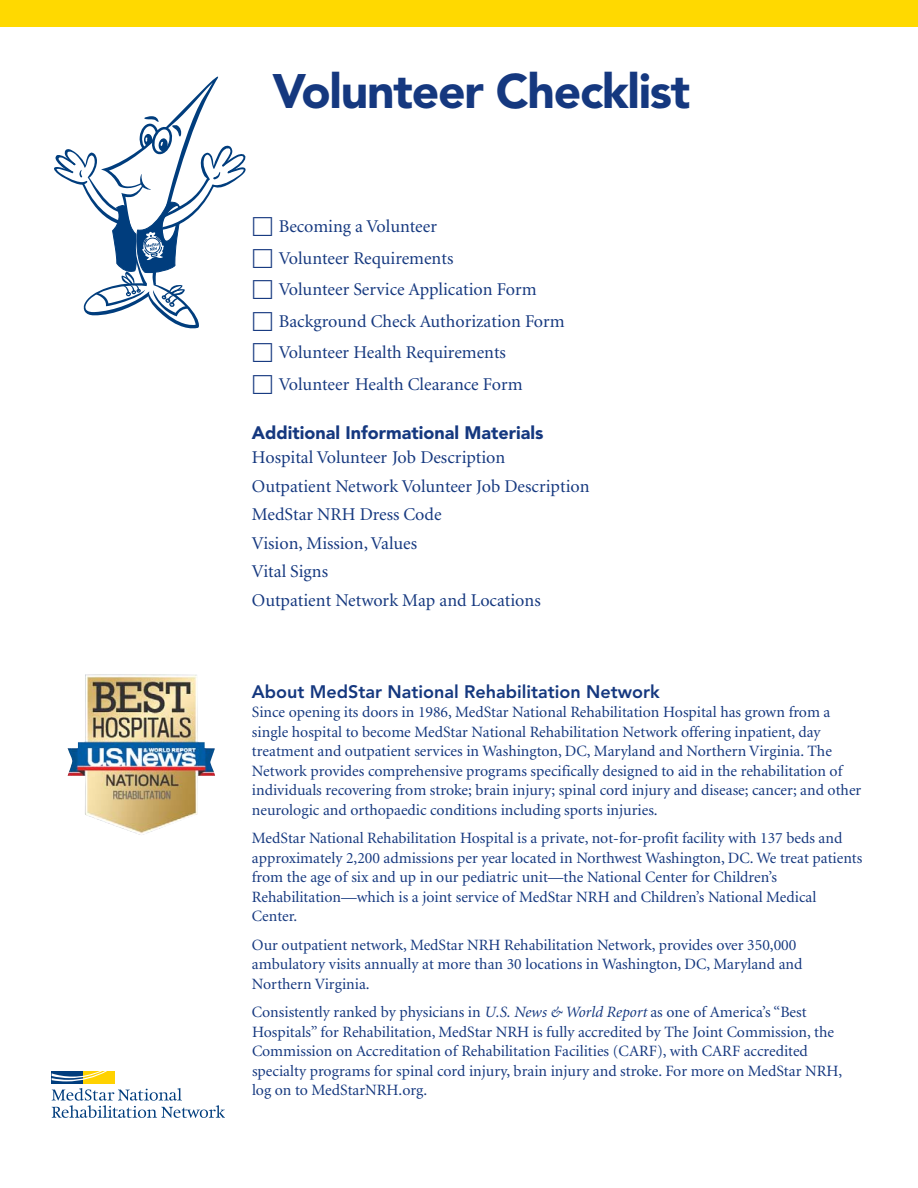
<style>
.page{position:relative;width:918px;height:1188px;background:#fff}
.page>*{position:absolute;margin:0;border:0;box-sizing:border-box;transform-origin:0 0}
.t1{font:900 48px "Avenir";letter-spacing:-.025em;color:#15387f}
.t2{font:18px/28.5px "Minion";color:#15387f}
.t3{font:800 18px "Avenir";color:#15387f}
.t4{font:900 18px "Avenir";color:#15387f}
.t5{font:15.75px/19.5px "Minion";color:#15387f}
.s1{font-family:"Universal Newswith Comm Pi";font-size:21px}
.s2{font-style:italic}
</style>
<div class="page">
<svg style="left:52px;top:1088px;width:173px;height:30px"></svg>
<svg style="left:51px;top:1071px;width:64px;height:13px"></svg>
<div style="left:83px;top:1071px;width:31px;height:12px;background:#ffd200"></div>
<svg style="left:52px;top:1081px;width:31px;height:2px"></svg>
<svg style="left:52px;top:1071px;width:55px;height:10px"></svg>
<div style="left:0;top:0;width:918px;height:27px;background:#ffd900"></div>
<svg style="left:54px;top:77px;width:192px;height:251px"></svg>
<img style="left:68px;top:674px;width:147px;height:161px">
<h1 class="t1" style="left:273px;top:72px;width:419px">Volunteer Checklist</h1>
<p class="t2" style="left:252px;top:214px;width:187px"><span class="s1">□</span> Becoming a Volunteer</p>
<p class="t2" style="left:252px;top:245px;width:203px"><span class="s1">□</span> Volunteer Requirements</p>
<p class="t2" style="left:252px;top:277px;width:286px"><span class="s1">□</span> Volunteer Service Application Form</p>
<p class="t2" style="left:252px;top:308px;width:314px"><span class="s1">□</span> Background Check Authorization Form</p>
<p class="t2" style="left:252px;top:340px;width:256px"><span class="s1">□</span> Volunteer Health Requirements</p>
<p class="t2" style="left:252px;top:371px;width:272px"><span class="s1">□</span> Volunteer Health Clearance Form</p>
<p class="t4" style="left:252px;top:425px;width:293px">Additional Informational Materials</p>
<p class="t2" style="left:252px;top:445px;width:339px">Hospital Volunteer Job Description<br>Outpatient Network Volunteer Job Description<br>MedStar NRH Dress Code<br>Vision, Mission, Values<br>Vital Signs<br>Outpatient Network Map and Locations</p>
<p class="t3" style="left:252px;top:684px;width:409px">About MedStar National Rehabilitation Network</p>
<p class="t5" style="left:252px;top:704px;width:611px">Since opening its doors in 1986, MedStar National Rehabilitation Hospital has grown from a single hospital to become MedStar National Rehabilitation Network offering inpatient, day treatment and outpatient services in Washington, DC, Maryland and Northern Virginia. The Network provides comprehensive programs specifically designed to aid in the rehabilitation of individuals recovering from stroke; brain injury; spinal cord injury and disease; cancer; and other neurologic and orthopaedic conditions including sports injuries.</p>
<p class="t5" style="left:252px;top:830px;width:612px">MedStar National Rehabilitation Hospital is a private, not-for-profit facility with 137 beds and approximately 2,200 admissions per year located in Northwest Washington, DC. We treat patients from the age of six and up in our pediatric unit—the National Center for Children’s Rehabilitation—which is a joint service of MedStar NRH and Children’s National Medical Center.</p>
<p class="t5" style="left:252px;top:936px;width:552px">Our outpatient network, MedStar NRH Rehabilitation Network, provides over 350,000 ambulatory visits annually at more than 30 locations in Washington, DC, Maryland and<br>Northern Virginia.</p>
<p class="t5" style="left:252px;top:1004px;width:592px">Consistently ranked by physicians in <span class="s2">U.S. News &amp; World Report</span> as one of America’s “Best Hospitals” for Rehabilitation, MedStar NRH is fully accredited by The Joint Commission, the Commission on Accreditation of Rehabilitation Facilities (CARF), with CARF accredited specialty programs for spinal cord injury, brain injury and stroke. For more on MedStar NRH, log on to MedStarNRH.org.</p>
</div>
